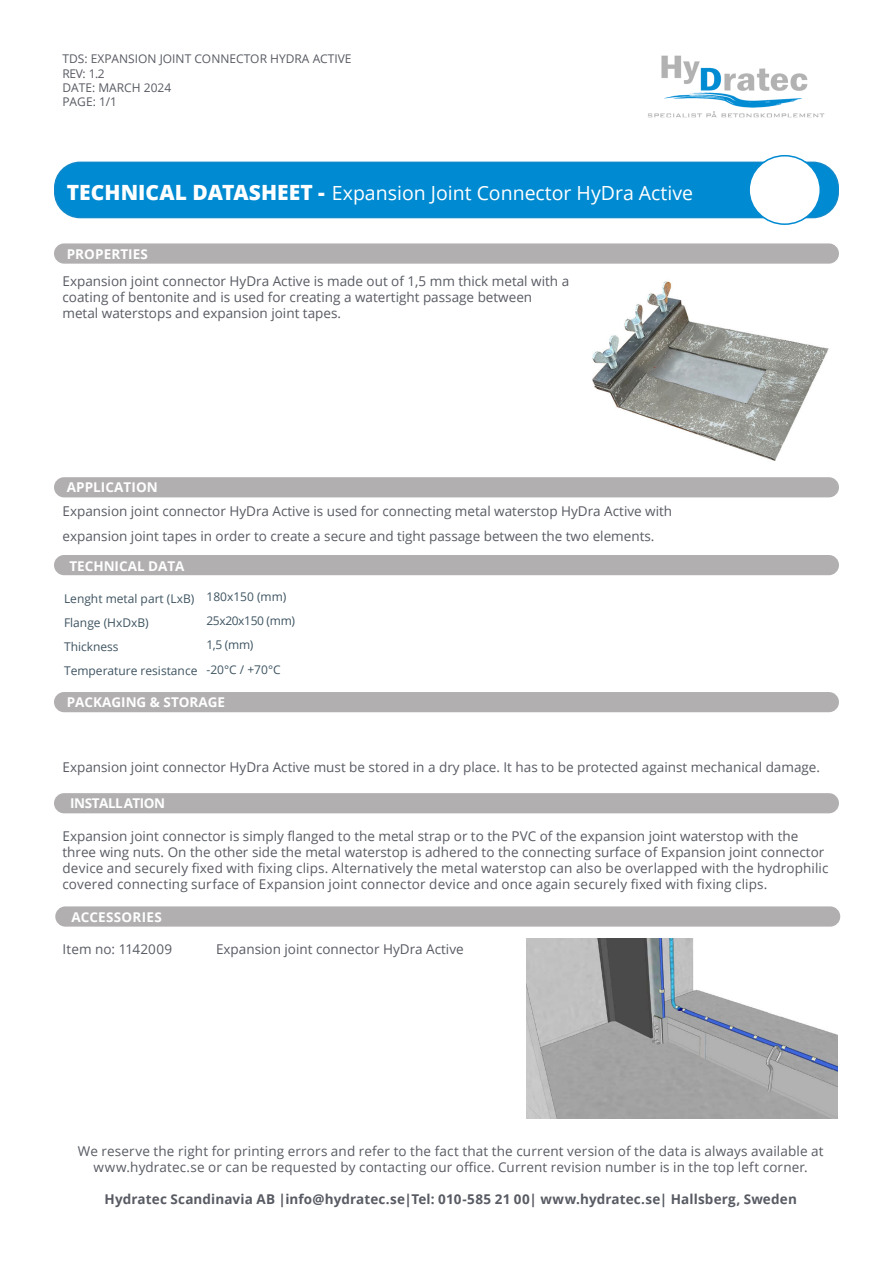
<style>
.page{position:relative;width:893px;height:1263px;background:#fff}
.page>*{position:absolute;margin:0;border:0;box-sizing:border-box;transform-origin:0 0}
.TDS_bold{font:19.5px "Open Sans";color:#fff}
.Text{font:13.5px/16.2px "Open Sans";color:#585b63}
.Text-2{font:700 13.5px "Open Sans";letter-spacing:.01em;color:#585b63}
.Text_-_artikelnummer{font:13.5px "Open Sans";color:#585b63}
.Text-3{font:700 13.5px "Open Sans";color:#fff}
.Text-4{font:700 13.5px "Open Sans";letter-spacing:-.03em;color:#fff}
.Under_rubrik{font:700 13.5px "Open Sans";letter-spacing:.015em;color:#fff}
.Text-5{font:12px/24px "Open Sans";color:#3e5461}
.Text-6{font:12px/14.4px "Open Sans";color:#585b63}
.Text-7{font:12px/24px "Open Sans";letter-spacing:-.03em;color:#3e5461}
.s1{font-weight:800;font-size:21px}
.s2{font-weight:700;color:#fff}
</style>
<div class="page">
<div style="left:55px;top:162px;width:783px;height:56px;background:#008ad1;border-radius:25px"></div>
<div style="left:54px;top:162px;width:785px;height:56px;border:2px solid #1289ca;border-radius:25px"></div>
<div style="left:749px;top:156px;width:71px;height:68px;background:#fff;border-radius:50%"></div>
<div style="left:748px;top:155px;width:73px;height:70px;border:2px solid #008ad1;border-radius:50%"></div>
<div style="left:54px;top:243px;width:785px;height:21px;background:#b2afb0;border-radius:10px"></div>
<div style="left:54px;top:477px;width:785px;height:20px;background:#b2afb0;border-radius:10px"></div>
<div style="left:54px;top:555px;width:785px;height:20px;background:#b2afb0;border-radius:10px"></div>
<img style="left:592px;top:281px;width:237px;height:180px">
<div style="left:54px;top:692px;width:785px;height:20px;background:#b2afb0;border-radius:10px"></div>
<div style="left:54px;top:793px;width:785px;height:20px;background:#b2afb0;border-radius:10px"></div>
<div style="left:55px;top:906px;width:785px;height:21px;background:#b2afb0;border-radius:10px"></div>
<img style="left:527px;top:939px;width:311px;height:180px">
<img style="left:644px;top:55px;width:184px;height:133px">
<p class="Text-6" style="left:63px;top:51px;width:291px">TDS: EXPANSION JOINT CONNECTOR HYDRA ACTIVE<br>REV: 1.2<br>DATE: MARCH 2024<br>PAGE: 1/1</p>
<p class="TDS_bold" style="left:67px;top:180px;width:628px"><span class="s1">TECHNICAL DATASHEET -</span> Expansion Joint Connector HyDra Active</p>
<p class="Text" style="left:63px;top:240px;width:508px;line-height:27px;text-indent:4px"><span class="s2">PROPERTIES<br></span>Expansion joint connector HyDra Active is made out of 1,5 mm thick metal with a</p>
<p class="Text" style="left:63px;top:289px;width:471px">coating of bentonite and is used for creating a watertight passage between metal waterstops and expansion joint tapes.</p>
<p class="Text" style="left:63px;top:475px;width:611px;line-height:24.3px;text-indent:4px"><span class="s2">APPLICATION<br></span>Expansion joint connector HyDra Active is used for connecting metal waterstop HyDra Active with expansion joint tapes in order to create a secure and tight passage between the two elements.</p>
<p class="Text-3" style="left:69px;top:556px;width:117px">TECHNICAL DATA</p>
<p class="Text-5" style="left:64px;top:586px;width:135px">Lenght metal part (LxB)<br>Flange (HxDxB)<br>Thickness<br>Temperature resistance</p>
<p class="Text-7" style="left:206px;top:584px;width:90px">180x150 (mm)<br>25x20x150 (mm)<br>1,5 (mm)</p>
<p class="Text-5" style="left:206px;top:658px;width:76px">-20°C / +70°C</p>
<p class="Text-3" style="left:67px;top:693px;width:160px">PACKAGING &amp; STORAGE</p>
<p class="Text" style="left:63px;top:759px;width:759px">Expansion joint connector HyDra Active must be stored in a dry place. It has to be protected against mechanical damage.</p>
<p class="Text-4" style="left:70px;top:794px;width:96px">INSTALLATION</p>
<p class="Text" style="left:63px;top:827px;width:768px">Expansion joint connector is simply flanged to the metal strap or to the PVC of the expansion joint waterstop with the three wing nuts. On the other side the metal waterstop is adhered to the connecting surface of Expansion joint connector device and securely fixed with fixing clips. Alternatively the metal waterstop can also be overlapped with the hydrophilic covered connecting surface of Expansion joint connector device and once again securely fixed with fixing clips.</p>
<p class="Under_rubrik" style="left:72px;top:907px;width:92px">ACCESSORIES</p>
<p class="Text_-_artikelnummer" style="left:63px;top:940px;width:111px">Item no: 1142009</p>
<p class="Text_-_artikelnummer" style="left:216px;top:940px;width:249px">Expansion joint connector HyDra Active</p>
<p class="Text" style="left:78px;top:1142px;width:747px;text-align:center">We reserve the right for printing errors and refer to the fact that the current version of the data is always available at www.hydratec.se or can be requested by contacting our office. Current revision number is in the top left corner.</p>
<p class="Text-2" style="left:105px;top:1190px;width:694px">Hydratec Scandinavia AB |info@hydratec.se|Tel: 010-585 21 00| www.hydratec.se| Hallsberg, Sweden</p>
</div>
